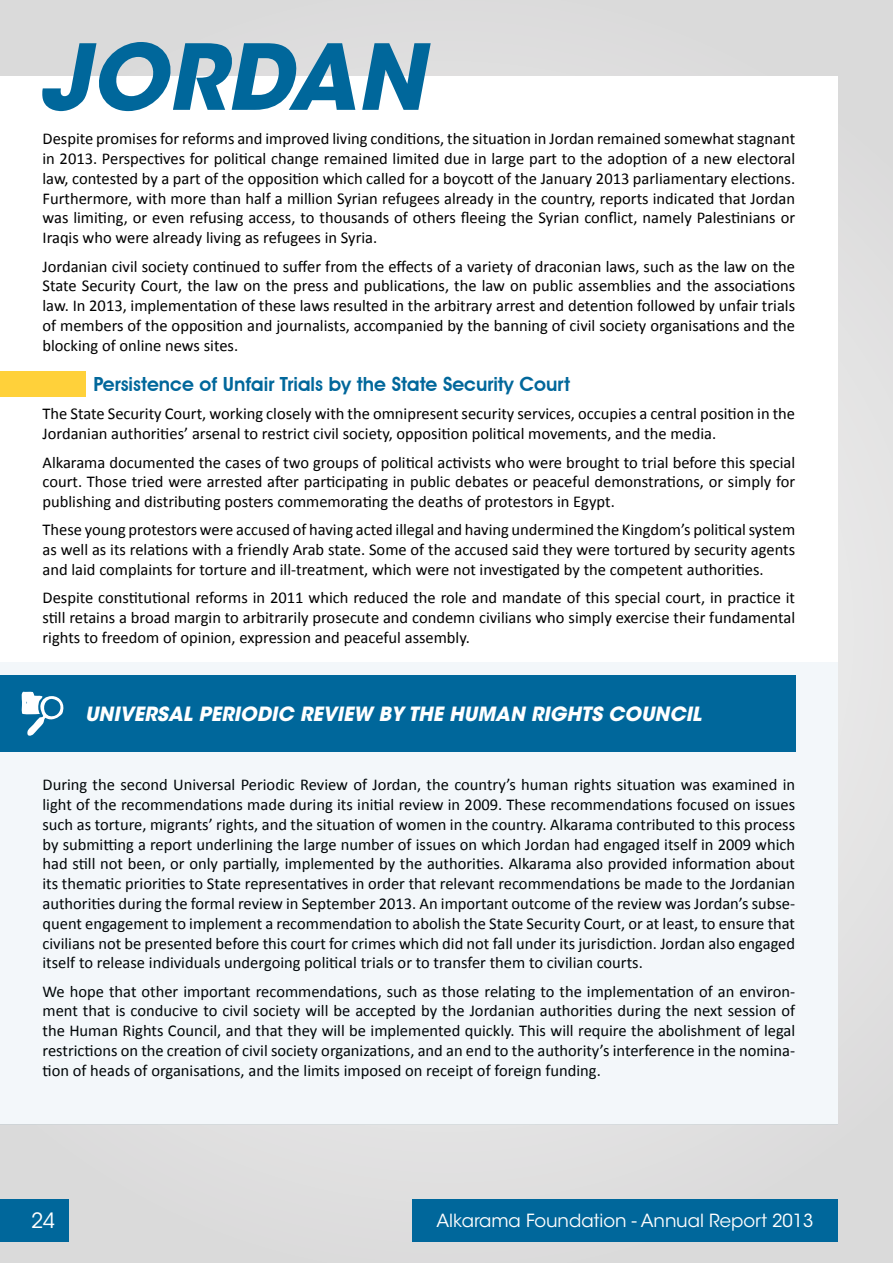
<style>
.page{position:relative;width:893px;height:1263px;background:#dddcdd}
.page>*{position:absolute;margin:0;border:0;box-sizing:border-box;transform-origin:0 0}
.t1{font:italic 700 90px "ITC Avant Garde Std";color:#00679b}
.t2{font:21px "ITC Avant Garde Std";color:#fff}
.t3{font:600 19.5px "Avant Garde IT Cby BT";color:#00679b}
.t4{font:italic 700 19.5px "ITC Avant Garde Std";color:#fff}
.t5{font:18px "ITC Avant Garde Std";color:#fff}
.t6{font:16.5px/19.8px "Calibri";color:#000;text-align:justify}
</style>
<div class="page">
<div style="left:0;top:77px;width:838px;height:1047px;background:#fff"></div>
<div style="left:0;top:662px;width:838px;height:462px;background:#f3f7fa"></div>
<div style="left:0;top:371px;width:85px;height:26px;background:#ffd13a"></div>
<div style="left:0;top:675px;width:795px;height:77px;background:#00679b"></div>
<svg style="left:21px;top:691px;width:43px;height:45px"></svg>
<div style="left:0;top:1199px;width:68px;height:43px;background:#00679b"></div>
<div style="left:412px;top:1199px;width:426px;height:43px;background:#00679b"></div>
<h1 class="t1" style="left:38px;top:18px;width:388px">JORDAN</h1>
<p class="t6" style="left:43px;top:129px;width:754px">Despite promises for reforms and improved living conditions, the situation in Jordan remained somewhat stagnant in 2013. Perspectives for political change remained limited due in large part to the adoption of a new electoral law, contested by a part of the opposition which called for a boycott of the January 2013 parliamentary elections.<br>Furthermore, with more than half a million Syrian refugees already in the country, reports indicated that Jordan was limiting, or even refusing access, to thousands of others fleeing the Syrian conflict, namely Palestinians or Iraqis who were already living as refugees in Syria.</p>
<p class="t6" style="left:43px;top:256px;width:754px">Jordanian civil society continued to suffer from the effects of a variety of draconian laws, such as the law on the State Security Court, the law on the press and publications, the law on public assemblies and the associations law. In 2013, implementation of these laws resulted in the arbitrary arrest and detention followed by unfair trials of members of the opposition and journalists, accompanied by the banning of civil society organisations and the blocking of online news sites.</p>
<p class="t3" style="left:94px;top:372px;width:478px">Persistence of Unfair Trials by the State Security Court</p>
<p class="t6" style="left:43px;top:404px;width:754px">The State Security Court, working closely with the omnipresent security services, occupies a central position in the<br>Jordanian authorities’ arsenal to restrict civil society, opposition political movements, and the media.</p>
<p class="t6" style="left:43px;top:452px;width:754px">Alkarama documented the cases of two groups of political activists who were brought to trial before this special court. Those tried were arrested after participating in public debates or peaceful demonstrations, or simply for publishing and distributing posters commemorating the deaths of protestors in Egypt.</p>
<p class="t6" style="left:43px;top:520px;width:754px">These young protestors were accused of having acted illegal and having undermined the Kingdom’s political system as well as its relations with a friendly Arab state. Some of the accused said they were tortured by security agents and laid complaints for torture and ill-treatment, which were not investigated by the competent authorities.</p>
<p class="t6" style="left:43px;top:588px;width:754px">Despite constitutional reforms in 2011 which reduced the role and mandate of this special court, in practice it still retains a broad margin to arbitrarily prosecute and condemn civilians who simply exercise their fundamental rights to freedom of opinion, expression and peaceful assembly.</p>
<p class="t4" style="left:85px;top:701px;width:618px">UNIVERSAL PERIODIC REVIEW BY THE HUMAN RIGHTS COUNCIL</p>
<p class="t6" style="left:43px;top:775px;width:754px">During the second Universal Periodic Review of Jordan, the country’s human rights situation was examined in light of the recommendations made during its initial review in 2009. These recommendations focused on issues such as torture, migrants’ rights, and the situation of women in the country. Alkarama contributed to this process by submitting a report underlining the large number of issues on which Jordan had engaged itself in 2009 which had still not been, or only partially, implemented by the authorities. Alkarama also provided information about its thematic priorities to State representatives in order that relevant recommendations be made to the Jordanian authorities during the formal review in September 2013. An important outcome of the review was Jordan’s subse&shy;quent engagement to implement a recommendation to abolish the State Security Court, or at least, to ensure that civilians not be presented before this court for crimes which did not fall under its jurisdiction. Jordan also engaged itself to release individuals undergoing political trials or to transfer them to civilian courts.</p>
<p class="t6" style="left:43px;top:981px;width:754px">We hope that other important recommendations, such as those relating to the implementation of an environ&shy;ment that is conducive to civil society will be accepted by the Jordanian authorities during the next session of the Human Rights Council, and that they will be implemented quickly. This will require the abolishment of legal restrictions on the creation of civil society organizations, and an end to the authority’s interference in the nomina&shy;tion of heads of organisations, and the limits imposed on receipt of foreign funding.</p>
<p class="t2" style="left:31px;top:1208px;width:26px">24</p>
<p class="t5" style="left:436px;top:1210px;width:379px">Alkarama Foundation - Annual Report 2013</p>
</div>
